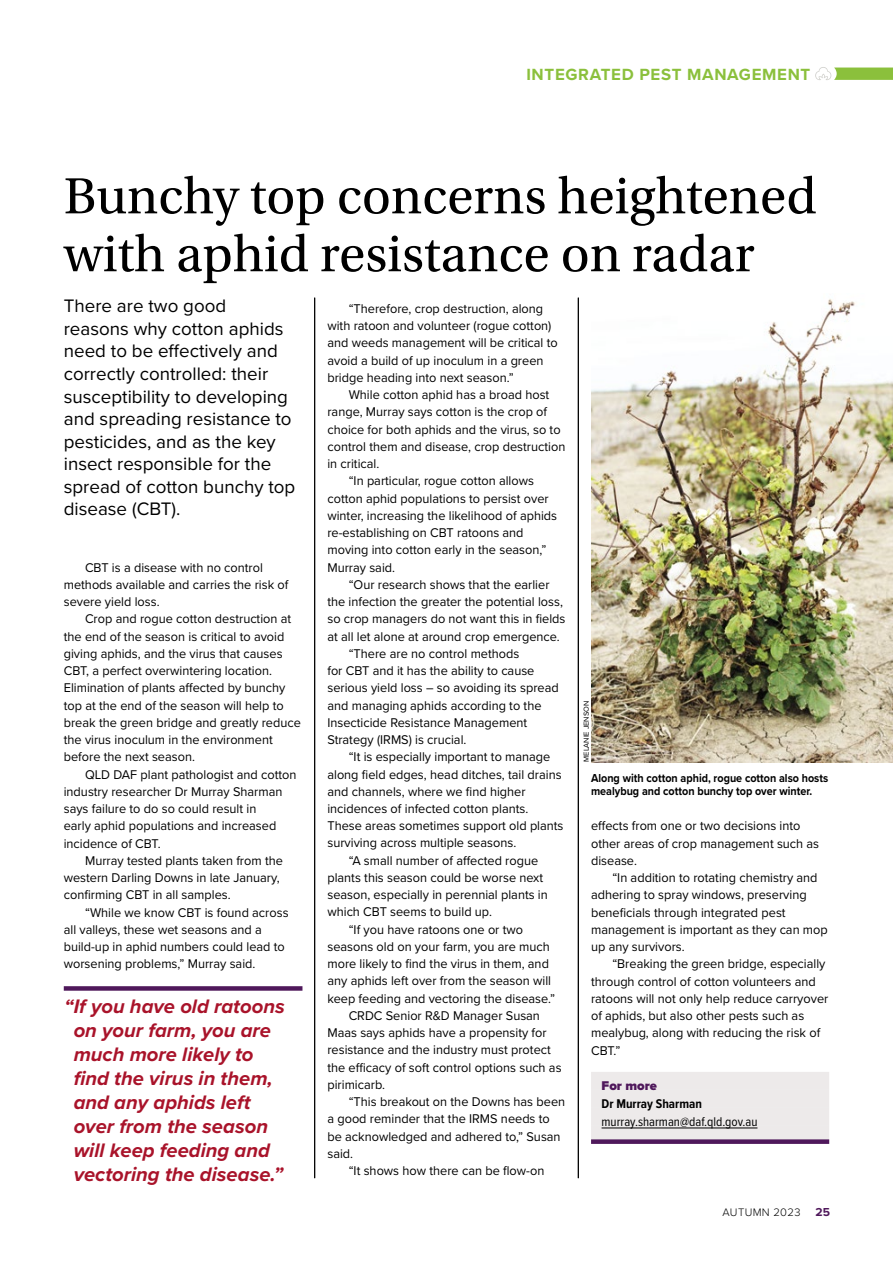
<style>
.page{position:relative;width:893px;height:1263px;background:#fff}
.page>*{position:absolute;margin:0;border:0;box-sizing:border-box;transform-origin:0 0}
.t1{font:53.55px/57.9px "Utopia Std";color:#000}
.t2{font:italic 700 20.25px/24px "Proxima Nova";color:#a9132a}
.t3{font:18.75px/22.5px "Proxima Nova";color:#000}
.t4{font:700 16.8px "Proxima Nova";letter-spacing:.04em;color:#8bc03c}
.t5{font:13.2px/17.2px "Proxima Nova";color:#000}
.t6{font:13.2px "Proxima Nova Cond";color:#000}
.t7{font:700 13.2px "Proxima Nova Cond";color:#000}
.t8{font:900 13.2px "Proxima Nova";color:#4f185b}
.t9{font:700 12px/13.5px "Proxima Nova";color:#000;scale:.9 1}
.t10{font:700 12px "Proxima Nova";color:#4f185b}
.t11{font:300 11.25px "Proxima Nova";letter-spacing:.03em;color:#000}
.t12{font:7.5px "Proxima Nova";color:#000}
</style>
<div class="page">
<svg style="left:815px;top:67px;width:78px;height:13px"></svg>
<div style="left:591px;top:1072px;width:238px;height:18px;background:#edeaea"></div>
<div style="left:591px;top:1090px;width:238px;height:18px;background:#edeaea"></div>
<div style="left:591px;top:1108px;width:238px;height:18px;background:#edeaea"></div>
<div style="left:591px;top:1126px;width:238px;height:18px;background:#edeaea"></div>
<hr style="left:602px;top:1127px;width:155px;height:1px;background:#000">
<div style="left:591px;top:1139px;width:238px;height:5px;background:#4f185b"></div>
<hr style="left:314px;top:298px;width:1px;height:880px;background:#000">
<hr style="left:578px;top:298px;width:1px;height:880px;background:#000">
<img style="left:591px;top:299px;width:302px;height:463px">
<div style="left:64px;top:986px;width:238px;height:5px;background:#4f185b"></div>
<p class="t4" style="left:526px;top:62px;width:285px">INTEGRATED PEST MANAGEMENT</p>
<h1 class="t1" style="left:64px;top:168px;width:754px">Bunchy top concerns heightened with aphid resistance on radar</h1>
<p class="t3" style="left:64px;top:294px;width:233px">There are two good reasons why cotton aphids need to be effectively and correctly controlled: their susceptibility to developing and spreading resistance to pesticides, and as the key insect responsible for the spread of cotton bunchy top disease (CBT).</p>
<p class="t5" style="left:64px;top:558px;width:226px;text-indent:21px">CBT is a disease with no control methods available and carries the risk of severe yield loss.</p>
<p class="t5" style="left:64px;top:610px;width:239px;text-indent:21px">Crop and rogue cotton destruction at the end of the season is critical to avoid giving aphids, and the virus that causes CBT, a perfect overwintering location.<br>Elimination of plants affected by bunchy top at the end of the season will help to break the green bridge and greatly reduce the virus inoculum in the environment before the next season.</p>
<p class="t5" style="left:64px;top:765px;width:234px;text-indent:21px">QLD DAF plant pathologist and cotton industry researcher Dr Murray Sharman says failure to do so could result in<br>early aphid populations and increased incidence of CBT.</p>
<p class="t5" style="left:64px;top:851px;width:221px;text-indent:21px">Murray tested plants taken from the western Darling Downs in late January, confirming CBT in all samples.</p>
<p class="t5" style="left:64px;top:903px;width:226px;text-indent:21px">“While we know CBT is found across all valleys, these wet seasons and a build-up in aphid numbers could lead to worsening problems,” Murray said.</p>
<h2 class="t2" style="left:74px;top:994px;width:213px;text-indent:-9px">“If you have old ratoons on your farm, you are much more likely to find the virus in them, and any aphids left over from the season will keep feeding and vectoring the disease.”</h2>
<p class="t5" style="left:327px;top:299px;width:232px;text-indent:21px">“Therefore, crop destruction, along with ratoon and volunteer (rogue cotton) and weeds management will be critical to avoid a build of up inoculum in a green bridge heading into next season.”</p>
<p class="t5" style="left:349px;top:385px;width:202px">While cotton aphid has a broad host</p>
<p class="t5" style="left:327px;top:403px;width:221px">range, Murray says cotton is the crop of</p>
<p class="t5" style="left:327px;top:420px;width:235px">choice for both aphids and the virus, so to</p>
<p class="t5" style="left:327px;top:437px;width:239px">control them and disease, crop destruction</p>
<p class="t5" style="left:327px;top:454px;width:53px">in critical.</p>
<p class="t5" style="left:349px;top:472px;width:187px">“In particular, rogue cotton allows</p>
<p class="t5" style="left:327px;top:489px;width:223px">cotton aphid populations to persist over</p>
<p class="t5" style="left:327px;top:506px;width:231px">winter, increasing the likelihood of aphids</p>
<p class="t5" style="left:327px;top:523px;width:198px">re-establishing on CBT ratoons and</p>
<p class="t5" style="left:327px;top:541px;width:220px">moving into cotton early in the season,”</p>
<p class="t5" style="left:327px;top:558px;width:69px">Murray said.</p>
<p class="t5" style="left:349px;top:575px;width:202px">“Our research shows that the earlier</p>
<p class="t5" style="left:327px;top:592px;width:237px">the infection the greater the potential loss,</p>
<p class="t5" style="left:327px;top:610px;width:240px">so crop managers do not want this in fields</p>
<p class="t5" style="left:327px;top:627px;width:234px">at all let alone at around crop emergence.</p>
<p class="t5" style="left:349px;top:644px;width:172px">“There are no control methods</p>
<p class="t5" style="left:327px;top:661px;width:209px">for CBT and it has the ability to cause</p>
<p class="t5" style="left:327px;top:679px;width:233px">serious yield loss – so avoiding its spread</p>
<p class="t5" style="left:327px;top:696px;width:216px">and managing aphids according to the</p>
<p class="t5" style="left:327px;top:713px;width:201px">Insecticide Resistance Management</p>
<p class="t5" style="left:327px;top:730px;width:141px">Strategy (IRMS) is crucial.</p>
<p class="t5" style="left:349px;top:748px;width:203px">“It is especially important to manage</p>
<p class="t5" style="left:327px;top:765px;width:236px">along field edges, head ditches, tail drains</p>
<p class="t5" style="left:327px;top:782px;width:200px">and channels, where we find higher</p>
<p class="t5" style="left:327px;top:799px;width:203px">incidences of infected cotton plants.</p>
<p class="t5" style="left:327px;top:817px;width:238px">These areas sometimes support old plants</p>
<p class="t5" style="left:327px;top:834px;width:190px">surviving across multiple seasons.</p>
<p class="t5" style="left:349px;top:851px;width:191px">“A small number of affected rogue</p>
<p class="t5" style="left:327px;top:868px;width:217px">plants this season could be worse next</p>
<p class="t5" style="left:327px;top:886px;width:222px">season, especially in perennial plants in</p>
<p class="t5" style="left:327px;top:903px;width:166px">which CBT seems to build up.</p>
<p class="t5" style="left:349px;top:920px;width:176px">“If you have ratoons one or two</p>
<p class="t5" style="left:327px;top:937px;width:224px">seasons old on your farm, you are much</p>
<p class="t5" style="left:327px;top:955px;width:223px">more likely to find the virus in them, and</p>
<p class="t5" style="left:327px;top:972px;width:225px">any aphids left over from the season will</p>
<p class="t5" style="left:327px;top:989px;width:229px">keep feeding and vectoring the disease.”</p>
<p class="t5" style="left:349px;top:1006px;width:193px">CRDC Senior R&amp;D Manager Susan</p>
<p class="t5" style="left:327px;top:1023px;width:221px">Maas says aphids have a propensity for</p>
<p class="t5" style="left:327px;top:1041px;width:225px">resistance and the industry must protect</p>
<p class="t5" style="left:327px;top:1058px;width:236px">the efficacy of soft control options such as</p>
<p class="t5" style="left:327px;top:1075px;width:59px">pirimicarb.</p>
<p class="t5" style="left:349px;top:1092px;width:218px">“This breakout on the Downs has been</p>
<p class="t5" style="left:327px;top:1110px;width:224px">a good reminder that the IRMS needs to</p>
<p class="t5" style="left:327px;top:1127px;width:235px">be acknowledged and adhered to,” Susan</p>
<p class="t5" style="left:327px;top:1144px;width:27px">said.</p>
<p class="t5" style="left:349px;top:1161px;width:197px">“It shows how there can be flow-on</p>
<p class="t12" style="left:581px;top:762px;width:62px;rotate:-90deg">MELANIE JENSON</p>
<p class="t9" style="left:591px;top:770px;width:265px">Along with cotton aphid, rogue cotton also hosts mealybug and cotton bunchy top over winter.</p>
<p class="t5" style="left:591px;top:817px;width:230px">effects from one or two decisions into other areas of crop management such as disease.</p>
<p class="t5" style="left:591px;top:868px;width:238px;text-indent:21px">“In addition to rotating chemistry and adhering to spray windows, preserving beneficials through integrated pest management is important as they can mop up any survivors.</p>
<p class="t5" style="left:591px;top:955px;width:239px;text-indent:21px">“Breaking the green bridge, especially through control of cotton volunteers and ratoons will not only help reduce carryover of aphids, but also other pests such as mealybug, along with reducing the risk of CBT.”</p>
<p class="t8" style="left:602px;top:1076px;width:57px">For more</p>
<p class="t7" style="left:602px;top:1094px;width:102px">Dr Murray Sharman</p>
<p class="t6" style="left:602px;top:1112px;width:157px">murray.sharman@daf.qld.gov.au</p>
<p class="t11" style="left:723px;top:1203px;width:79px">AUTUMN 2023</p>
<p class="t10" style="left:815px;top:1203px;width:16px">25</p>
</div>
